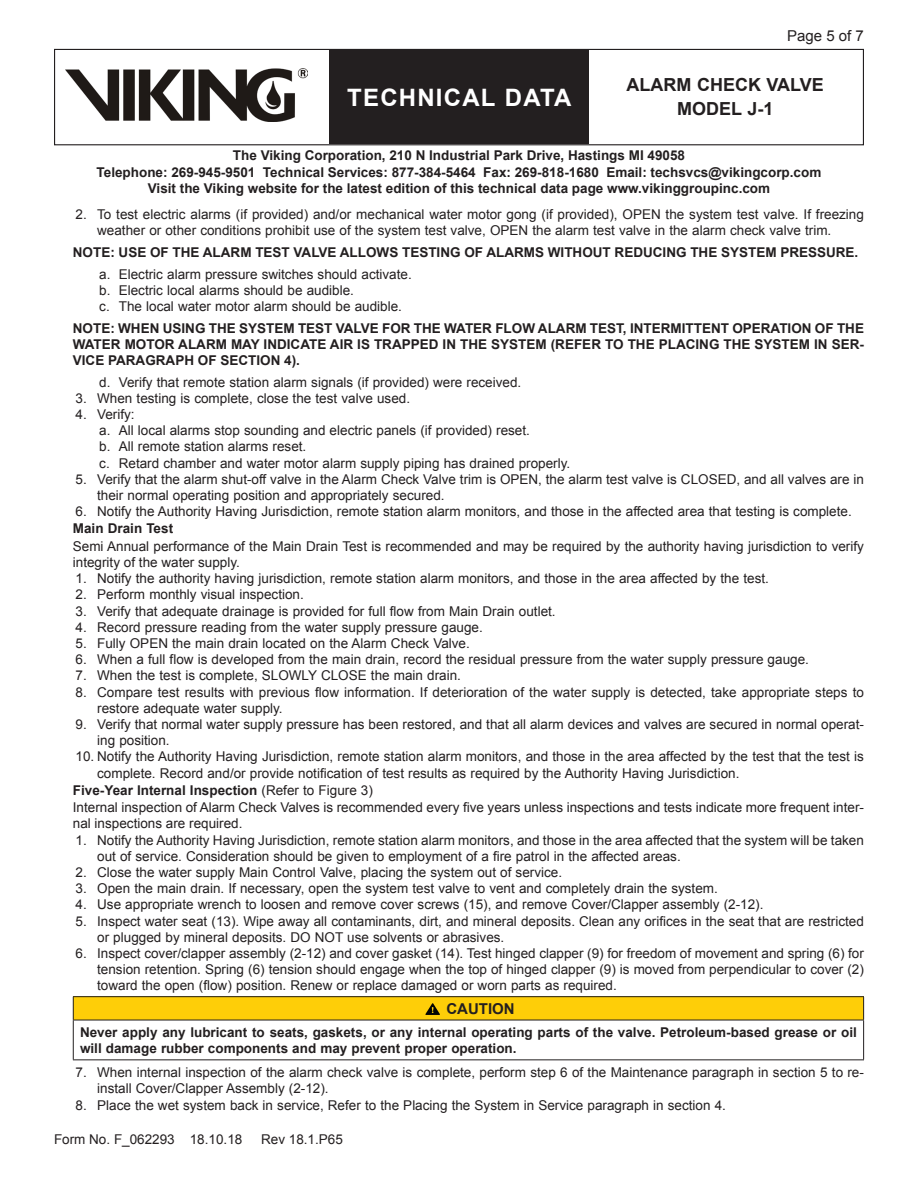
<style>
.page{position:relative;width:918px;height:1188px;background:#fff}
.page>*{position:absolute;margin:0;border:0;box-sizing:border-box;transform-origin:0 0}
.t1{font:700 24px "Arial";letter-spacing:.05em;color:#fff}
.t2{font:700 18px/24.3px "Arial";color:#231f20;text-align:center}
.t3{font:15px "Arial";color:#231f20}
.Body_Text{font:700 15px "Arial";color:#231f20}
.Body_Text-2{font:13.5px/16.2px "Arial";color:#231f20}
.Note{font:700 13.5px/16.2px "Arial";color:#231f20;text-align:center}
.body{font:700 13.5px/16.5px "Arial";color:#231f20}
.Heading_2{font:700 13.5px "Arial";color:#231f20}
.s1{font-weight:400}
</style>
<div class="page">
<div style="left:54px;top:49px;width:810px;height:96px;border:1px solid #231f20"></div>
<div style="left:329px;top:50px;width:260px;height:94px;background:#231f20"></div>
<img style="left:65px;top:68px;width:243px;height:54px">
<div style="left:73px;top:997px;width:791px;height:23px;background:#fece08"></div>
<hr style="left:73px;top:996px;width:791px;height:1px;background:#231f20">
<svg style="left:73px;top:997px;width:1px;height:23px"></svg>
<svg style="left:863px;top:997px;width:1px;height:23px"></svg>
<hr style="left:73px;top:1020px;width:791px;height:1px;background:#231f20">
<hr style="left:73px;top:1020px;width:1px;height:39px;background:#231f20">
<hr style="left:863px;top:1020px;width:1px;height:39px;background:#231f20">
<hr style="left:73px;top:1059px;width:791px;height:1px;background:#231f20">
<svg style="left:425px;top:1003px;width:15px;height:12px"></svg>
<p class="t3" style="left:787px;top:26px;width:78px">Page 5 of 7</p>
<h1 class="t1" style="left:347px;top:81px;width:226px">TECHNICAL DATA</h1>
<h2 class="t2" style="left:627px;top:73px;width:199px">ALARM CHECK VALVE<br>MODEL J-1</h2>
<p class="Note" style="left:97px;top:148px;width:726px">The Viking Corporation, 210 N Industrial Park Drive, Hastings MI 49058<br>Telephone: 269-945-9501 Technical Services: 877-384-5464 Fax: 269-818-1680 Email: techsvcs@vikingcorp.com<br>Visit the Viking website for the latest edition of this technical data page www.vikinggroupinc.com</p>
<p class="Body_Text-2" style="left:97px;top:206px;width:768px;text-indent:-22px">2. To test electric alarms (if provided) and/or mechanical water motor gong (if provided), OPEN the system test valve. If freezing weather or other conditions prohibit use of the system test valve, OPEN the alarm test valve in the alarm check valve trim.</p>
<p class="Note" style="left:73px;top:245px;width:787px">NOTE: USE OF THE ALARM TEST VALVE ALLOWS TESTING OF ALARMS WITHOUT REDUCING THE SYSTEM PRESSURE.</p>
<p class="Body_Text-2" style="left:99px;top:266px;width:314px">a. Electric alarm pressure switches should activate.</p>
<p class="Body_Text-2" style="left:99px;top:282px;width:256px">b. Electric local alarms should be audible.</p>
<p class="Body_Text-2" style="left:99px;top:298px;width:304px">c. The local water motor alarm should be audible.</p>
<p class="Note" style="left:73px;top:320px;width:793px;text-align:justify">NOTE: WHEN USING THE SYSTEM TEST VALVE FOR THE WATER FLOW ALARM TEST, INTERMITTENT OPERATION OF THE WATER MOTOR ALARM MAY INDICATE AIR IS TRAPPED IN THE SYSTEM (REFER TO THE PLACING THE SYSTEM IN SER-VICE PARAGRAPH OF SECTION 4).</p>
<p class="Body_Text-2" style="left:99px;top:374px;width:424px">d. Verify that remote station alarm signals (if provided) were received.</p>
<p class="Body_Text-2" style="left:76px;top:390px;width:336px">3. When testing is complete, close the test valve used.</p>
<p class="Body_Text-2" style="left:76px;top:406px;width:61px">4. Verify:</p>
<p class="Body_Text-2" style="left:99px;top:422px;width:432px">a. All local alarms stop sounding and electric panels (if provided) reset.</p>
<p class="Body_Text-2" style="left:99px;top:439px;width:209px">b. All remote station alarms reset.</p>
<p class="Body_Text-2" style="left:99px;top:455px;width:472px">c. Retard chamber and water motor alarm supply piping has drained properly.</p>
<p class="Body_Text-2" style="left:97px;top:471px;width:768px;text-indent:-22px">5. Verify that the alarm shut-off valve in the Alarm Check Valve trim is OPEN, the alarm test valve is CLOSED, and all valves are in their normal operating position and appropriately secured.</p>
<p class="Body_Text-2" style="left:76px;top:503px;width:778px">6. Notify the Authority Having Jurisdiction, remote station alarm monitors, and those in the affected area that testing is complete.</p>
<p class="Heading_2" style="left:73px;top:520px;width:102px">Main Drain Test</p>
<p class="Body_Text-2" style="left:73px;top:538px;width:793px">Semi Annual performance of the Main Drain Test is recommended and may be required by the authority having jurisdiction to verify integrity of the water supply.</p>
<p class="Body_Text-2" style="left:76px;top:570px;width:695px">1. Notify the authority having jurisdiction, remote station alarm monitors, and those in the area affected by the test.</p>
<p class="Body_Text-2" style="left:76px;top:587px;width:230px">2. Perform monthly visual inspection.</p>
<p class="Body_Text-2" style="left:76px;top:603px;width:482px">3. Verify that adequate drainage is provided for full flow from Main Drain outlet.</p>
<p class="Body_Text-2" style="left:76px;top:619px;width:409px">4. Record pressure reading from the water supply pressure gauge.</p>
<p class="Body_Text-2" style="left:76px;top:635px;width:396px">5. Fully OPEN the main drain located on the Alarm Check Valve.</p>
<p class="Body_Text-2" style="left:76px;top:651px;width:735px">6. When a full flow is developed from the main drain, record the residual pressure from the water supply pressure gauge.</p>
<p class="Body_Text-2" style="left:76px;top:668px;width:387px">7. When the test is complete, SLOWLY CLOSE the main drain.</p>
<p class="Body_Text-2" style="left:97px;top:684px;width:768px;text-indent:-22px">8. Compare test results with previous flow information. If deterioration of the water supply is detected, take appropriate steps to restore adequate water supply.</p>
<p class="Body_Text-2" style="left:97px;top:716px;width:768px;text-indent:-22px">9. Verify that normal water supply pressure has been restored, and that all alarm devices and valves are secured in normal operat&shy;ing position.</p>
<p class="Body_Text-2" style="left:97px;top:749px;width:768px;text-indent:-22px">10. Notify the Authority Having Jurisdiction, remote station alarm monitors, and those in the area affected by the test that the test is complete. Record and/or provide notification of test results as required by the Authority Having Jurisdiction.</p>
<p class="Heading_2" style="left:73px;top:781px;width:302px">Five-Year Internal Inspection <span class="s1">(Refer to Figure 3)</span></p>
<p class="Body_Text-2" style="left:73px;top:799px;width:793px">Internal inspection of Alarm Check Valves is recommended every five years unless inspections and tests indicate more frequent inter&shy;nal inspections are required.</p>
<p class="Body_Text-2" style="left:97px;top:832px;width:768px;text-indent:-22px">1. Notify the Authority Having Jurisdiction, remote station alarm monitors, and those in the area affected that the system will be taken out of service. Consideration should be given to employment of a fire patrol in the affected areas.</p>
<p class="Body_Text-2" style="left:76px;top:864px;width:488px">2. Close the water supply Main Control Valve, placing the system out of service.</p>
<p class="Body_Text-2" style="left:76px;top:880px;width:644px">3. Open the main drain. If necessary, open the system test valve to vent and completely drain the system.</p>
<p class="Body_Text-2" style="left:76px;top:897px;width:689px">4. Use appropriate wrench to loosen and remove cover screws (15), and remove Cover/Clapper assembly (2-12).</p>
<p class="Body_Text-2" style="left:97px;top:913px;width:768px;text-indent:-22px">5. Inspect water seat (13). Wipe away all contaminants, dirt, and mineral deposits. Clean any orifices in the seat that are restricted or plugged by mineral deposits. DO NOT use solvents or abrasives.</p>
<p class="Body_Text-2" style="left:97px;top:945px;width:768px;text-align:justify;text-indent:-22px">6. Inspect cover/clapper assembly (2-12) and cover gasket (14). Test hinged clapper (9) for freedom of movement and spring (6) for tension retention. Spring (6) tension should engage when the top of hinged clapper (9) is moved from perpendicular to cover (2) toward the open (flow) position. Renew or replace damaged or worn parts as required.</p>
<p class="Body_Text" style="left:446px;top:999px;width:70px">CAUTION</p>
<p class="body" style="left:80px;top:1024px;width:778px">Never apply any lubricant to seats, gaskets, or any internal operating parts of the valve. Petroleum-based grease or oil will damage rubber components and may prevent proper operation.</p>
<p class="Body_Text-2" style="left:97px;top:1064px;width:768px;text-indent:-22px">7. When internal inspection of the alarm check valve is complete, perform step 6 of the Maintenance paragraph in section 5 to re&shy;install Cover/Clapper Assembly (2-12).</p>
<p class="Body_Text-2" style="left:76px;top:1097px;width:652px">8. Place the wet system back in service, Refer to the Placing the System in Service paragraph in section 4.</p>
<p class="Body_Text-2" style="left:54px;top:1132px;width:190px">Form No. F_062293 18.10.18</p>
<p class="Body_Text-2" style="left:261px;top:1132px;width:83px">Rev 18.1.P65</p>
</div>
